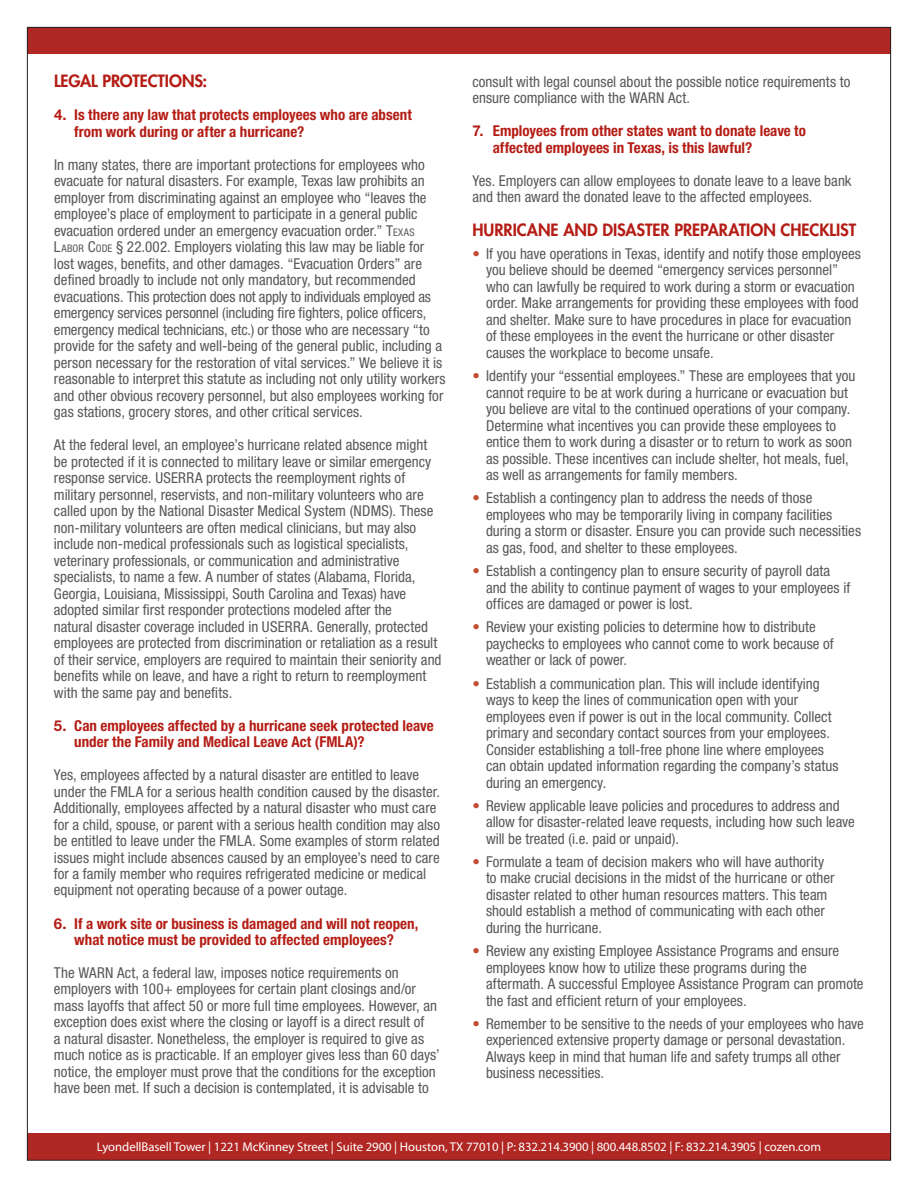
<style>
.page{position:relative;width:918px;height:1188px;background:#fff}
.page>*{position:absolute;margin:0;border:0;box-sizing:border-box;transform-origin:0 0}
.t1{font:800 16.5px "Futura Std";letter-spacing:-.005em;color:#b41d15}
.t2{font:condensed 15px/16.5px "Helvetica Neue LT Std";color:#57585a}
.t3{font:700 condensed 15px/16.5px "Helvetica Neue LT Std";color:#b41d15}
.t4{font:12.75px "Myriad Pro";letter-spacing:-.005em;color:#fff}
.s1{font-stretch:normal}
.s2{font-style:inherit}
.s3{font-size:10.5px}
.s4{color:#c14e32}
</style>
<div class="page">
<div style="left:27px;top:27px;width:864px;height:27px;background:#b12724"></div>
<div style="left:27px;top:1133px;width:864px;height:27px;background:#b12724"></div>
<p class="t1" style="left:54px;top:70px;width:155px">LEGAL PROTECTIONS:</p>
<p class="t3" style="left:74px;top:106px;width:339px;text-indent:-20px"><span class="s1">4.</span> Is there any law that protects employees who are absent from work during or after a hurricane?</p>
<p class="t2" style="left:54px;top:156px;width:393px">In many states, there are important protections for employees who evacuate for natural disasters. For example, Texas law prohibits an employer from discriminating against an employee who “leaves the employee’s place of employment to participate in a general public evacuation ordered under an emergency evacuation order.” <span class="s2">T</span><span class="s3">EXAS </span><span class="s2">L</span><span class="s3">ABOR</span> <span class="s2">C</span><span class="s3">ODE</span> § 22.002. Employers violating this law may be liable for lost wages, benefits, and other damages. “Evacuation Orders” are defined broadly to include not only mandatory, but recommended evacuations. This protection does not apply to individuals employed as emergency services personnel (including fire fighters, police officers, emergency medical technicians, etc.) or those who are necessary “to provide for the safety and well-being of the general public, including a person necessary for the restoration of vital services.” We believe it is reasonable to interpret this statute as including not only utility workers and other obvious recovery personnel, but also employees working for gas stations, grocery stores, and other critical services.</p>
<p class="t2" style="left:54px;top:436px;width:389px">At the federal level, an employee’s hurricane related absence might be protected if it is connected to military leave or similar emergency response service. USERRA protects the reemployment rights of military personnel, reservists, and non-military volunteers who are called upon by the National Disaster Medical System (NDMS). These non-military volunteers are often medical clinicians, but may also include non-medical professionals such as logistical specialists, veterinary professionals, or communication and administrative specialists, to name a few. A number of states (Alabama, Florida, Georgia, Louisiana, Mississippi, South Carolina and Texas) have adopted similar first responder protections modeled after the<br>natural disaster coverage included in USERRA. Generally, protected employees are protected from discrimination or retaliation as a result of their service, employers are required to maintain their seniority and benefits while on leave, and have a right to return to reemployment with the same pay and benefits.</p>
<p class="t3" style="left:74px;top:717px;width:361px;text-indent:-20px"><span class="s1">5.</span> Can employees affected by a hurricane seek protected leave under the Family and Medical Leave Act (FMLA)?</p>
<p class="t2" style="left:54px;top:766px;width:388px">Yes, employees affected by a natural disaster are entitled to leave under the FMLA for a serious health condition caused by the disaster.<br>Additionally, employees affected by a natural disaster who must care for a child, spouse, or parent with a serious health condition may also be entitled to leave under the FMLA. Some examples of storm related issues might include absences caused by an employee’s need to care for a family member who requires refrigerated medicine or medical equipment not operating because of a power outage.</p>
<p class="t3" style="left:54px;top:915px;width:366px;text-align:center"><span class="s1">6.</span> If a work site or business is damaged and will not reopen, what notice must be provided to affected employees?</p>
<p class="t2" style="left:54px;top:964px;width:387px">The WARN Act, a federal law, imposes notice requirements on employers with 100+ employees for certain plant closings and/or mass layoffs that affect 50 or more full time employees. However, an exception does exist where the closing or layoff is a direct result of<br>a natural disaster. Nonetheless, the employer is required to give as much notice as is practicable. If an employer gives less than 60 days’ notice, the employer must prove that the conditions for the exception have been met. If such a decision is contemplated, it is advisable to</p>
<p class="t2" style="left:472px;top:73px;width:379px">consult with legal counsel about the possible notice requirements to ensure compliance with the WARN Act.</p>
<p class="t3" style="left:493px;top:123px;width:315px;text-indent:-20px"><span class="s1">7.</span> Employees from other states want to donate leave to affected employees in Texas, is this lawful?</p>
<p class="t2" style="left:472px;top:172px;width:381px">Yes. Employers can allow employees to donate leave to a leave bank and then award the donated leave to the affected employees.</p>
<p class="t1" style="left:472px;top:219px;width:385px">HURRICANE AND DISASTER PREPARATION CHECKLIST</p>
<p class="t2" style="left:486px;top:245px;width:377px;text-indent:-14px"><span class="s4">•</span> If you have operations in Texas, identify and notify those employees you believe should be deemed “emergency services personnel” who can lawfully be required to work during a storm or evacuation order. Make arrangements for providing these employees with food and shelter. Make sure to have procedures in place for evacuation of these employees in the event the hurricane or other disaster causes the workplace to become unsafe.</p>
<p class="t2" style="left:486px;top:367px;width:371px;text-indent:-14px"><span class="s4">•</span> Identify your “essential employees.” These are employees that you cannot require to be at work during a hurricane or evacuation but you believe are vital to the continued operations of your company.<br>Determine what incentives you can provide these employees to entice them to work during a disaster or to return to work as soon as possible. These incentives can include shelter, hot meals, fuel, as well as arrangements for family members.</p>
<p class="t2" style="left:486px;top:490px;width:377px;text-indent:-14px"><span class="s4">•</span> Establish a contingency plan to address the needs of those employees who may be temporarily living in company facilities during a storm or disaster. Ensure you can provide such necessities as gas, food, and shelter to these employees.</p>
<p class="t2" style="left:486px;top:562px;width:366px;text-indent:-14px"><span class="s4">•</span> Establish a contingency plan to ensure security of payroll data and the ability to continue payment of wages to your employees if offices are damaged or power is lost.</p>
<p class="t2" style="left:486px;top:619px;width:349px;text-indent:-14px"><span class="s4">•</span> Review your existing policies to determine how to distribute paychecks to employees who cannot come to work because of weather or lack of power.</p>
<p class="t2" style="left:486px;top:675px;width:354px;text-indent:-14px"><span class="s4">•</span> Establish a communication plan. This will include identifying ways to keep the lines of communication open with your employees even if power is out in the local community. Collect primary and secondary contact sources from your employees.<br>Consider establishing a toll-free phone line where employees can obtain updated information regarding the company’s status during an emergency.</p>
<p class="t2" style="left:486px;top:797px;width:370px;text-indent:-14px"><span class="s4">•</span> Review applicable leave policies and procedures to address and allow for disaster-related leave requests, including how such leave will be treated (i.e. paid or unpaid).</p>
<p class="t2" style="left:486px;top:853px;width:350px;text-indent:-14px"><span class="s4">•</span> Formulate a team of decision makers who will have authority to make crucial decisions in the midst of the hurricane or other disaster related to other human resources matters. This team should establish a method of communicating with each other during the hurricane.</p>
<p class="t2" style="left:486px;top:943px;width:379px;text-indent:-14px"><span class="s4">•</span> Review any existing Employee Assistance Programs and ensure employees know how to utilize these programs during the aftermath. A successful Employee Assistance Program can promote the fast and efficient return of your employees.</p>
<p class="t2" style="left:486px;top:1015px;width:379px;text-indent:-14px"><span class="s4">•</span> Remember to be sensitive to the needs of your employees who have experienced extensive property damage or personal devastation.<br>Always keep in mind that human life and safety trumps all other business necessities.</p>
<p class="t4" style="left:97px;top:1139px;width:726px">LyondellBasell Tower | 1221 McKinney Street | Suite 2900 | Houston, TX 77010 | P: 832.214.3900 | 800.448.8502 | F: 832.214.3905 | cozen.com</p>
</div>
